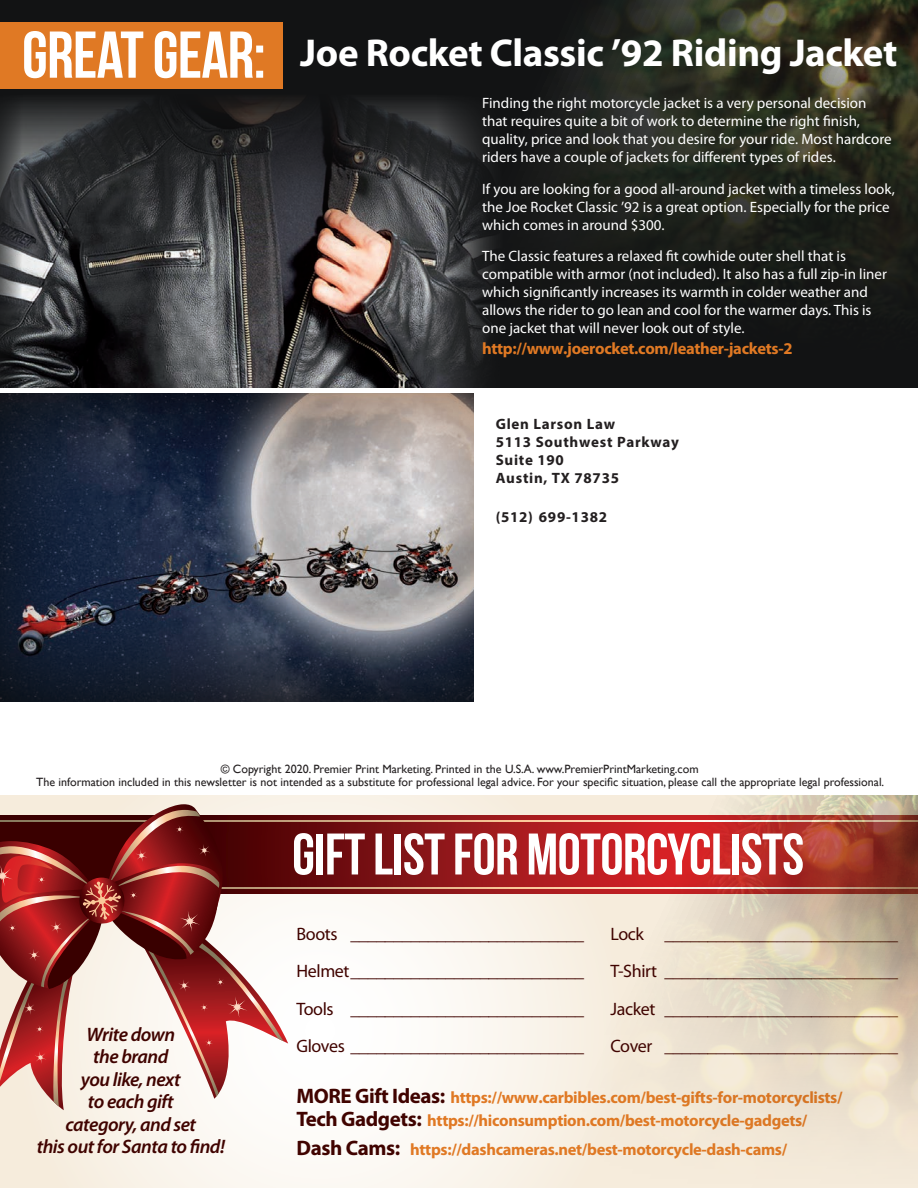
<style>
.page{position:relative;width:918px;height:1188px;background:#fff}
.page>*{position:absolute;margin:0;border:0;box-sizing:border-box;transform-origin:0 0}
.t1{font:66px "Bebas Neue";letter-spacing:-.01em;color:#fff}
.t2{font:58.5px "Bebas Neue";letter-spacing:-.01em;color:#fff}
.t3{font:700 39px "Myriad Pro";letter-spacing:-.01em;color:#fff}
.t4{font:italic 600 19.5px/22.5px "Myriad Pro";letter-spacing:-.025em;color:#400300;text-align:center}
.t5{font:18px/37.5px "Myriad Pro";letter-spacing:-.02em;color:#400300;text-align:justify}
.t6{font:700 16.5px/23.2px "Myriad Pro";letter-spacing:-.02em;color:#e07924}
.t7{font:15px/18px "Myriad Pro";color:#fff}
.t8{font:700 15px/18px "Myriad Pro";letter-spacing:.05em;color:#231f20}
.t9{font:12px/13.5px "Gill Sans";color:#231f20;text-align:center}
.s1{font-size:21px;color:#400300}
</style>
<div class="page">
<img style="left:0;top:378px;width:511px;height:10px">
<svg style="left:0;top:393px;width:474px;height:309px;background:#4f525e"></svg>
<img style="left:0;top:0;width:918px;height:378px">
<img style="left:0;top:795px;width:918px;height:393px">
<h1 class="t1" style="left:22px;top:19px;width:245px">GREAT GEAR:</h1>
<h3 class="t3" style="left:300px;top:28px;width:599px">Joe Rocket Classic ’92 Riding Jacket</h3>
<p class="t7" style="left:482px;top:94px;width:411px">Finding the right motorcycle jacket is a very personal decision that requires quite a bit of work to determine the right finish, quality, price and look that you desire for your ride. Most hardcore riders have a couple of jackets for different types of rides.</p>
<p class="t7" style="left:482px;top:180px;width:414px">If you are looking for a good all-around jacket with a timeless look, the Joe Rocket Classic ’92 is a great option. Especially for the price which comes in around $300.</p>
<p class="t7" style="left:482px;top:247px;width:406px">The Classic features a relaxed fit cowhide outer shell that is compatible with armor (not included). It also has a full zip-in liner which significantly increases its warmth in colder weather and allows the rider to go lean and cool for the warmer days. This is one jacket that will never look out of style.</p>
<p class="t6" style="left:482px;top:337px;width:312px">http://www.joerocket.com/leather-jackets-2</p>
<p class="t8" style="left:496px;top:415px;width:185px">Glen Larson Law<br>5113 Southwest Parkway<br>Suite 190<br>Austin, TX 78735</p>
<p class="t8" style="left:496px;top:508px;width:113px">(512) 699-1382</p>
<p class="t9" style="left:36px;top:762px;width:850px">© Copyright 2020. Premier Print Marketing. Printed in the U.S.A. www.PremierPrintMarketing.com<br>The information included in this newsletter is not intended as a substitute for professional legal advice. For your specific situation, please call the appropriate legal professional.</p>
<h3 class="t4" style="left:37px;top:1022px;width:190px">Write down<br>the brand<br>you like, next<br>to each gift<br>category, and set<br>this out for Santa to find!</h3>
<h2 class="t2" style="left:292px;top:822px;width:513px">GIFT LIST FOR MOTORCYCLISTS</h2>
<p class="t5" style="left:296px;top:915px;width:289px">Boots ___________________________ Helmet___________________________ Tools ___________________________ Gloves ___________________________</p>
<p class="t5" style="left:610px;top:915px;width:289px">Lock ___________________________ T-Shirt ___________________________ Jacket ___________________________ Cover ___________________________</p>
<p class="t6" style="left:297px;top:1085px;width:548px"><span class="s1">MORE Gift Ideas:</span> https://www.carbibles.com/best-gifts-for-motorcyclists/<br><span class="s1">Tech Gadgets:</span> https://hiconsumption.com/best-motorcycle-gadgets/</p>
<p class="t6" style="left:297px;top:1138px;width:492px"><span class="s1">Dash Cams:</span> https://dashcameras.net/best-motorcycle-dash-cams/</p>
</div>
